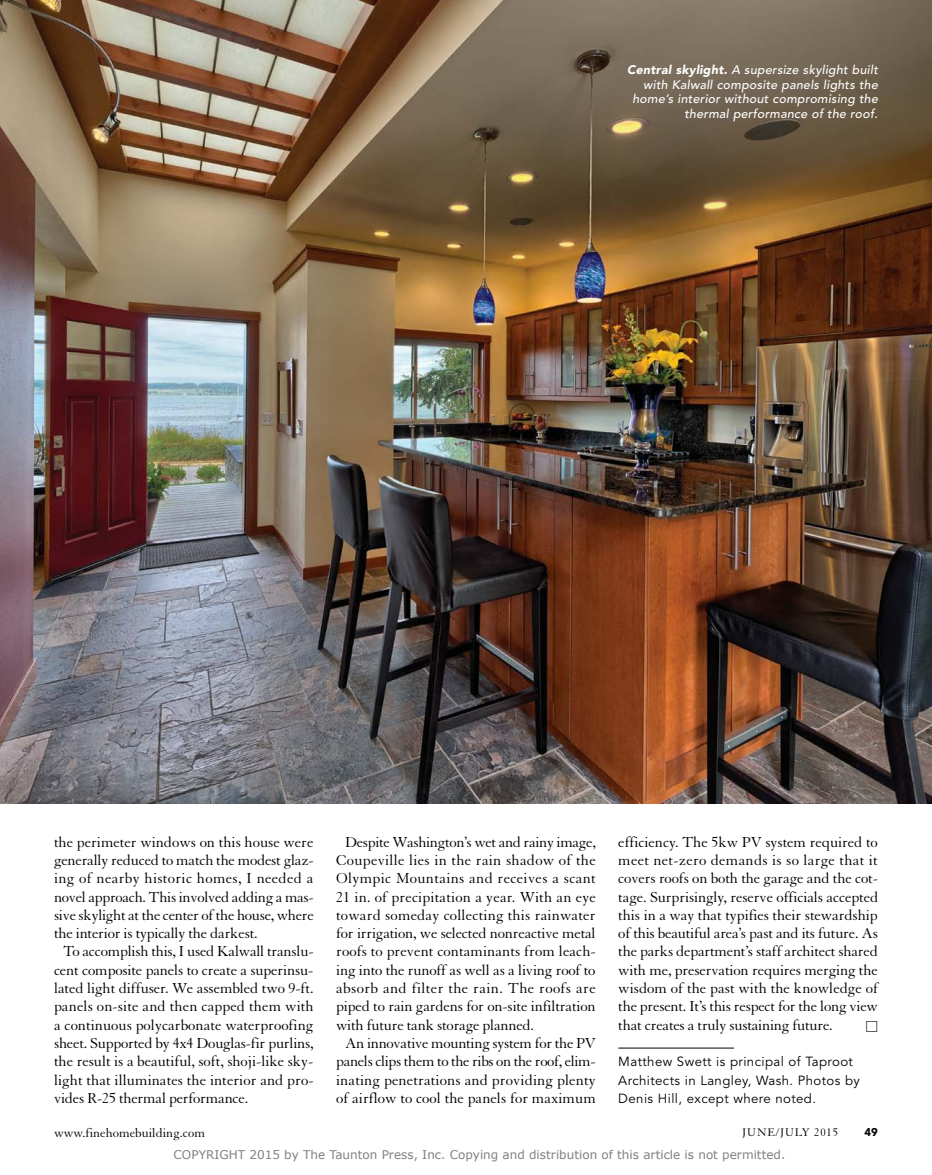
<style>
.page{position:relative;width:932px;height:1175px;background:#fff}
.page>*{position:absolute;margin:0;border:0;box-sizing:border-box;transform-origin:0 0}
.t1{font:15.75px/18.3px "Granjon LT Std";letter-spacing:-.01em;color:#000;text-align:justify}
.t2{font:15.75px "Granjon LT Std";letter-spacing:.02em;color:#000}
.t3{font:15.75px "Granjon LT Std";letter-spacing:.01em;color:#000}
.t4{font:15.75px "Granjon LT Std";letter-spacing:.015em;color:#000}
.t5{font:13.5px "Granjon LT Std";color:#000}
.t6{font:13.5px "Universal Std Newswith Comm Pi";color:#000}
.t7{font:13.2px/18.3px "Avenir LT Std";letter-spacing:.03em;color:#000}
.t8{font:italic 500 12.3px/14.7px "Avenir LT Std";letter-spacing:.02em;color:#fff;text-align:right}
.t9{font:12px "Verdana";color:#808080}
.t10{font:12px "Granjon LT Std";letter-spacing:.07em;color:#000}
.t11{font:900 11.25px "Avenir LT Std";color:#000}
.s1{font-weight:900}
</style>
<div class="page">
<img style="left:0;top:0;width:932px;height:803px">
<hr style="left:618px;top:1047px;width:116px;height:1px;background:#000">
<p class="t8" style="left:627px;top:63px;width:252px"><span class="s1">Central skylight.</span> A supersize skylight built with Kalwall composite panels lights the home’s interior without compromising the thermal performance of the roof.</p>
<p class="t1" style="left:54px;top:833px;width:261px">the perimeter windows on this house were</p>
<p class="t1" style="left:54px;top:851px;width:261px">generally reduced to match the modest glaz-</p>
<p class="t2" style="left:54px;top:870px;width:261px">ing of nearby historic homes, I needed a</p>
<p class="t1" style="left:54px;top:887px;width:261px">novel approach. This involved adding a mas-</p>
<p class="t1" style="left:54px;top:906px;width:261px">sive skylight at the center of the house, where</p>
<p class="t1" style="left:54px;top:924px;width:205px">the interior is typically the darkest.</p>
<p class="t1" style="left:63px;top:942px;width:252px">To accomplish this, I used Kalwall translu-</p>
<p class="t1" style="left:54px;top:961px;width:261px">cent composite panels to create a superinsu-</p>
<p class="t1" style="left:54px;top:979px;width:261px">lated light diffuser. We assembled two 9-ft.</p>
<p class="t1" style="left:54px;top:997px;width:261px">panels on-site and then capped them with</p>
<p class="t1" style="left:54px;top:1016px;width:261px">a continuous polycarbonate waterproofing</p>
<p class="t1" style="left:54px;top:1034px;width:261px">sheet. Supported by 4x4 Douglas-fir purlins,</p>
<p class="t1" style="left:54px;top:1052px;width:261px">the result is a beautiful, soft, shoji-like sky-</p>
<p class="t1" style="left:54px;top:1070px;width:261px">light that illuminates the interior and pro-</p>
<p class="t1" style="left:54px;top:1089px;width:196px">vides R-25 thermal performance.</p>
<p class="t1" style="left:345px;top:833px;width:252px">Despite Washington’s wet and rainy image,</p>
<p class="t4" style="left:336px;top:851px;width:261px">Coupeville lies in the rain shadow of the</p>
<p class="t2" style="left:336px;top:870px;width:261px">Olympic Mountains and receives a scant</p>
<p class="t3" style="left:336px;top:888px;width:261px">21 in. of precipitation a year. With an eye</p>
<p class="t3" style="left:336px;top:906px;width:261px">toward someday collecting this rainwater</p>
<p class="t1" style="left:336px;top:924px;width:261px">for irrigation, we selected nonreactive metal</p>
<p class="t1" style="left:336px;top:942px;width:261px">roofs to prevent contaminants from leach-</p>
<p class="t1" style="left:336px;top:961px;width:261px">ing into the runoff as well as a living roof to</p>
<p class="t2" style="left:336px;top:979px;width:261px">absorb and filter the rain. The roofs are</p>
<p class="t1" style="left:336px;top:997px;width:261px">piped to rain gardens for on-site infiltration</p>
<p class="t1" style="left:336px;top:1016px;width:199px">with future tank storage planned.</p>
<p class="t1" style="left:345px;top:1034px;width:252px">An innovative mounting system for the PV</p>
<p class="t1" style="left:336px;top:1052px;width:261px">panels clips them to the ribs on the roof, elim-</p>
<p class="t1" style="left:336px;top:1071px;width:261px">inating penetrations and providing plenty</p>
<p class="t1" style="left:336px;top:1089px;width:261px">of airflow to cool the panels for maximum</p>
<p class="t1" style="left:618px;top:833px;width:261px">efficiency. The 5kw PV system required to meet net-zero demands is so large that it covers roofs on both the garage and the cot&shy;tage. Surprisingly, reserve officials accepted this in a way that typifies their stewardship of this beautiful area’s past and its future. As the parks department’s staff architect shared with me, preservation requires merging the wisdom of the past with the knowledge of the present. It’s this respect for the long view that creates a truly sustaining future.</p>
<p class="t6" style="left:865px;top:1020px;width:14px">□</p>
<p class="t7" style="left:618px;top:1053px;width:243px">Matthew Swett is principal of Taproot<br>Architects in Langley, Wash. Photos by<br>Denis Hill, except where noted.</p>
<p class="t5" style="left:54px;top:1125px;width:152px">www.finehomebuilding.com</p>
<p class="t10" style="left:742px;top:1126px;width:16px">june</p>
<p class="t10" style="left:775px;top:1126px;width:64px">/july 2015</p>
<p class="t11" style="left:864px;top:1125px;width:15px">49</p>
<p class="t9" style="left:174px;top:1146px;width:613px">COPYRIGHT 2015 by The Taunton Press, Inc. Copying and distribution of this article is not permitted.</p>
</div>
